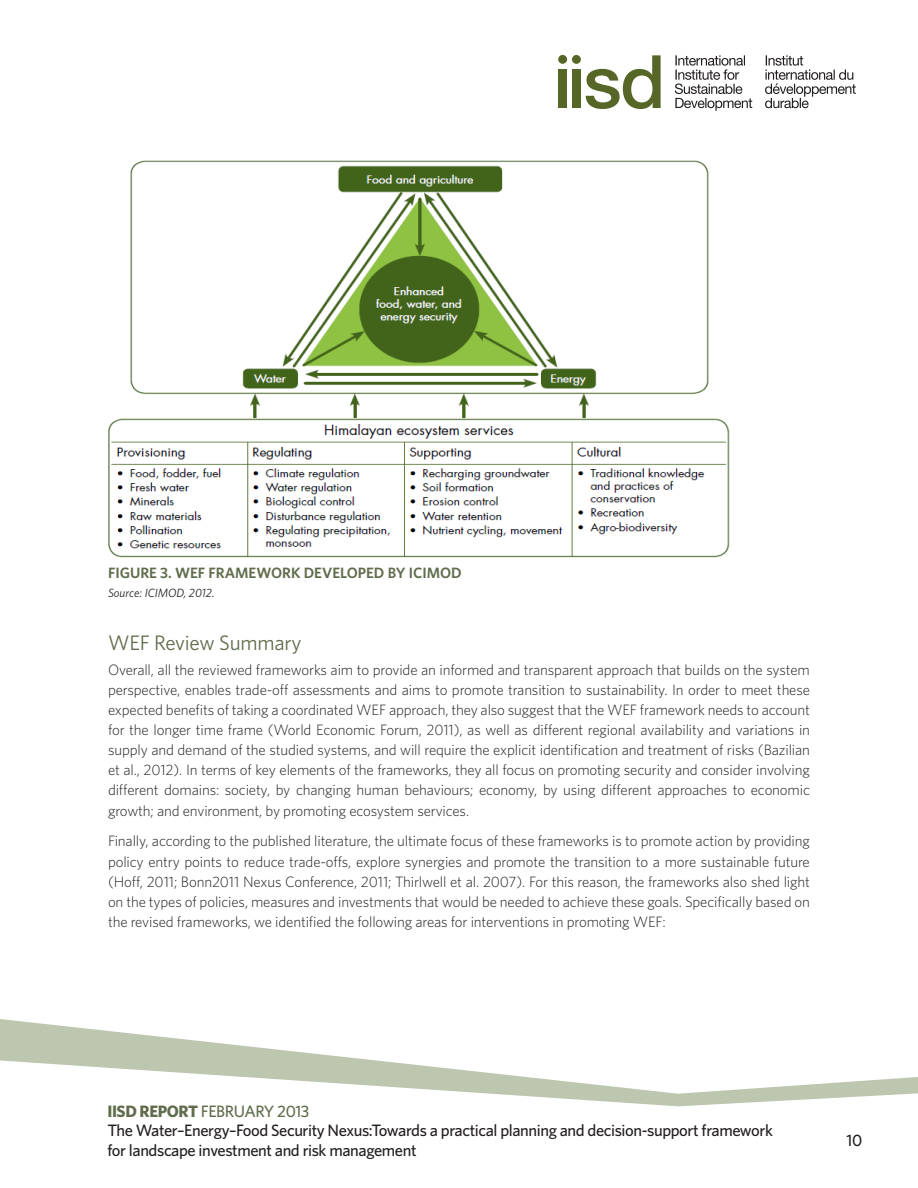
<style>
.page{position:relative;width:918px;height:1188px;background:#fff}
.page>*{position:absolute;margin:0;border:0;box-sizing:border-box;transform-origin:0 0}
.Subhead2{font:21px "Whitney";letter-spacing:-.01em;color:#606d4c}
.t1{font:500 16.5px/19.5px "Whitney";letter-spacing:-.025em;color:#231f20}
.Body_copy{font:300 15px/20.1px "Whitney";letter-spacing:-.01em;color:#231f20;text-align:justify}
.Table_Name{font:600 15px "Whitney";color:#606d4c}
.Source{font:italic 12px "Whitney";color:#231f20}
.s1{font-weight:700;color:#606d4c}
.s2{color:#606d4c}
</style>
<div class="page">
<div style="left:558px;top:70px;width:9px;height:38px;background:#566627"></div>
<div style="left:572px;top:70px;width:9px;height:38px;background:#566627"></div>
<svg style="left:586px;top:55px;width:75px;height:54px"></svg>
<div style="left:558px;top:55px;width:9px;height:9px;background:#566627;border-radius:50%"></div>
<div style="left:572px;top:55px;width:9px;height:9px;background:#566627;border-radius:50%"></div>
<svg style="left:675px;top:55px;width:181px;height:56px"></svg>
<svg style="left:0;top:1019px;width:371px;height:41px"></svg>
<svg style="left:0;top:1060px;width:918px;height:47px"></svg>
<img style="left:108px;top:160px;width:622px;height:398px">
<p class="Table_Name" style="left:108px;top:563px;width:355px">FIGURE 3. WEF FRAMEWORK DEVELOPED BY ICIMOD</p>
<p class="Source" style="left:108px;top:585px;width:108px">Source: ICIMOD, 2012.</p>
<p class="Subhead2" style="left:108px;top:629px;width:195px">WEF Review Summary</p>
<p class="Body_copy" style="left:108px;top:659px;width:704px">Overall, all the reviewed frameworks aim to provide an informed and transparent approach that builds on the system perspective, enables trade-off assessments and aims to promote transition to sustainability. In order to meet these expected benefits of taking a coordinated WEF approach, they also suggest that the WEF framework needs to account for the longer time frame (World Economic Forum, 2011), as well as different regional availability and variations in supply and demand of the studied systems, and will require the explicit identification and treatment of risks (Bazilian et al., 2012). In terms of key elements of the frameworks, they all focus on promoting security and consider involving different domains: society, by changing human behaviours; economy, by using different approaches to economic growth; and environment, by promoting ecosystem services.</p>
<p class="Body_copy" style="left:108px;top:831px;width:704px">Finally, according to the published literature, the ultimate focus of these frameworks is to promote action by providing policy entry points to reduce trade-offs, explore synergies and promote the transition to a more sustainable future (Hoff, 2011; Bonn2011 Nexus Conference, 2011; Thirlwell et al. 2007). For this reason, the frameworks also shed light on the types of policies, measures and investments that would be needed to achieve these goals. Specifically based on the revised frameworks, we identified the following areas for interventions in promoting WEF:</p>
<p class="t1" style="left:107px;top:1101px;width:667px"><span class="s1">IISD REPORT</span> <span class="s2">FEBRUARY 2013<br></span>The Water–Energy–Food Security Nexus:Towards a practical planning and decision-support framework for landscape investment and risk management</p>
<p class="t1" style="left:847px;top:1130px;width:17px">10</p>
</div>
